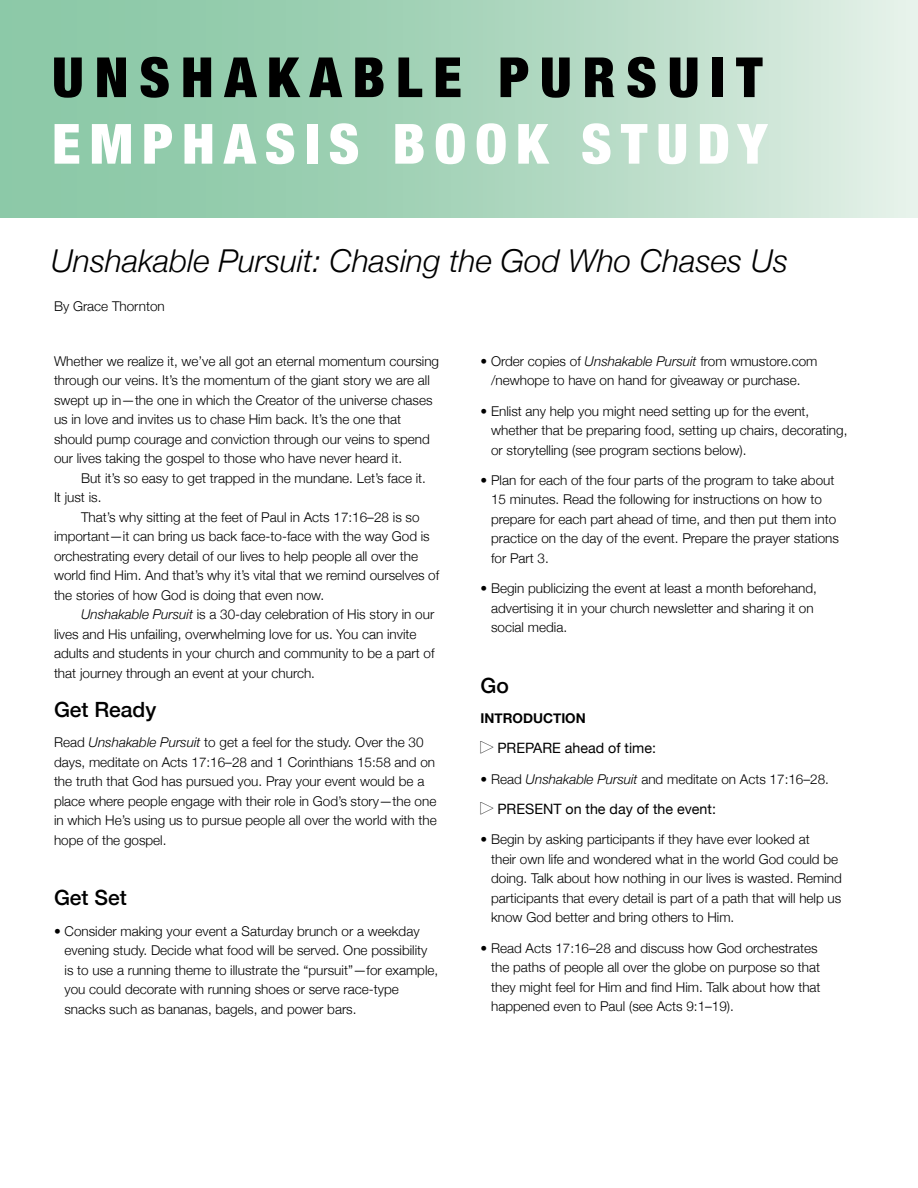
<style>
.page{position:relative;width:918px;height:1188px;background:#fff}
.page>*{position:absolute;margin:0;border:0;box-sizing:border-box;transform-origin:0 0}
.t1{font:900 condensed 55.5px "Helvetica Neue";letter-spacing:.19em;color:#000}
.t2{font:900 condensed 55.5px "Helvetica Neue";letter-spacing:.16em;color:#fff}
.t3{font:italic 300 31.5px "Helvetica Neue";color:#000}
.t4{font:500 21px "Helvetica Neue";color:#000}
.t5{font:14.25px "Helvetica Neue";color:#000}
.t6{font:300 13.5px/19.5px "Helvetica Neue";color:#000}
.t7{font:700 13.5px "Helvetica Neue";color:#000}
.s1{font-style:italic}
</style>
<div class="page">
<div style="left:0;top:0;width:918px;height:217px;background:linear-gradient(to right,#7ec29d,#dbece1)"></div>
<h1 class="t1" style="left:52px;top:32px;width:712px">UNSHAKABLE PURSUIT</h1>
<h1 class="t2" style="left:52px;top:98px;width:717px">EMPHASIS BOOK STUDY</h1>
<h2 class="t3" style="left:51px;top:236px;width:739px">Unshakable Pursuit: Chasing the God Who Chases Us</h2>
<p class="t6" style="left:54px;top:296px;width:112px">By Grace Thornton</p>
<p class="t6" style="left:54px;top:350px;width:387px">Whether we realize it, we’ve all got an eternal momentum coursing through our veins. It’s the momentum of the giant story we are all swept up in—the one in which the Creator of the universe chases us in love and invites us to chase Him back. It’s the one that should pump courage and conviction through our veins to spend our lives taking the gospel to those who have never heard it.</p>
<p class="t6" style="left:54px;top:467px;width:374px;text-indent:27px">But it’s so easy to get trapped in the mundane. Let’s face it.<br>It just is.</p>
<p class="t6" style="left:54px;top:506px;width:387px;text-indent:27px">That’s why sitting at the feet of Paul in Acts 17:16–28 is so important—it can bring us back face-to-face with the way God is orchestrating every detail of our lives to help people all over the world find Him. And that’s why it’s vital that we remind ourselves of the stories of how God is doing that even now.</p>
<p class="t6" style="left:54px;top:604px;width:382px;text-indent:27px"><span class="s1">Unshakable Pursuit</span> is a 30-day celebration of His story in our lives and His unfailing, overwhelming love for us. You can invite adults and students in your church and community to be a part of that journey through an event at your church.</p>
<h3 class="t4" style="left:54px;top:692px;width:104px">Get Ready</h3>
<p class="t6" style="left:54px;top:732px;width:384px">Read <span class="s1">Unshakable Pursuit</span> to get a feel for the study. Over the 30 days, meditate on Acts 17:16–28 and 1 Corinthians 15:58 and on the truth that God has pursued you. Pray your event would be a place where people engage with their role in God’s story—the one in which He’s using us to pursue people all over the world with the hope of the gospel.</p>
<h3 class="t4" style="left:54px;top:881px;width:74px">Get Set</h3>
<p class="t6" style="left:65px;top:920px;width:375px;text-indent:-11px">• Consider making your event a Saturday brunch or a weekday evening study. Decide what food will be served. One possibility is to use a running theme to illustrate the “pursuit”—for example, you could decorate with running shoes or serve race-type snacks such as bananas, bagels, and power bars.</p>
<p class="t6" style="left:481px;top:350px;width:338px;text-align:center">• Order copies of <span class="s1">Unshakable Pursuit</span> from wmustore.com /newhope to have on hand for giveaway or purchase.</p>
<p class="t6" style="left:491px;top:400px;width:358px;text-indent:-11px">• Enlist any help you might need setting up for the event, whether that be preparing food, setting up chairs, decorating, or storytelling (see program sections below).</p>
<p class="t6" style="left:491px;top:469px;width:349px;text-indent:-11px">• Plan for each of the four parts of the program to take about 15 minutes. Read the following for instructions on how to prepare for each part ahead of time, and then put them into practice on the day of the event. Prepare the prayer stations for Part 3.</p>
<p class="t6" style="left:491px;top:578px;width:327px;text-indent:-11px">• Begin publicizing the event at least a month beforehand, advertising it in your church newsletter and sharing it on social media.</p>
<h3 class="t4" style="left:481px;top:668px;width:30px">Go</h3>
<p class="t7" style="left:481px;top:708px;width:107px">INTRODUCTION</p>
<p class="t5" style="left:497px;top:738px;width:160px">PREPARE ahead of time:</p>
<p class="t6" style="left:481px;top:768px;width:350px">• Read <span class="s1">Unshakable Pursuit</span> and meditate on Acts 17:16–28.</p>
<p class="t5" style="left:497px;top:799px;width:220px">PRESENT on the day of the event:</p>
<p class="t6" style="left:491px;top:829px;width:352px;text-indent:-11px">• Begin by asking participants if they have ever looked at<br>their own life and wondered what in the world God could be doing. Talk about how nothing in our lives is wasted. Remind participants that every detail is part of a path that will help us know God better and bring others to Him.</p>
<p class="t6" style="left:491px;top:937px;width:331px;text-indent:-11px">• Read Acts 17:16–28 and discuss how God orchestrates the paths of people all over the globe on purpose so that they might feel for Him and find Him. Talk about how that happened even to Paul (see Acts 9:1–19).</p>
</div>
